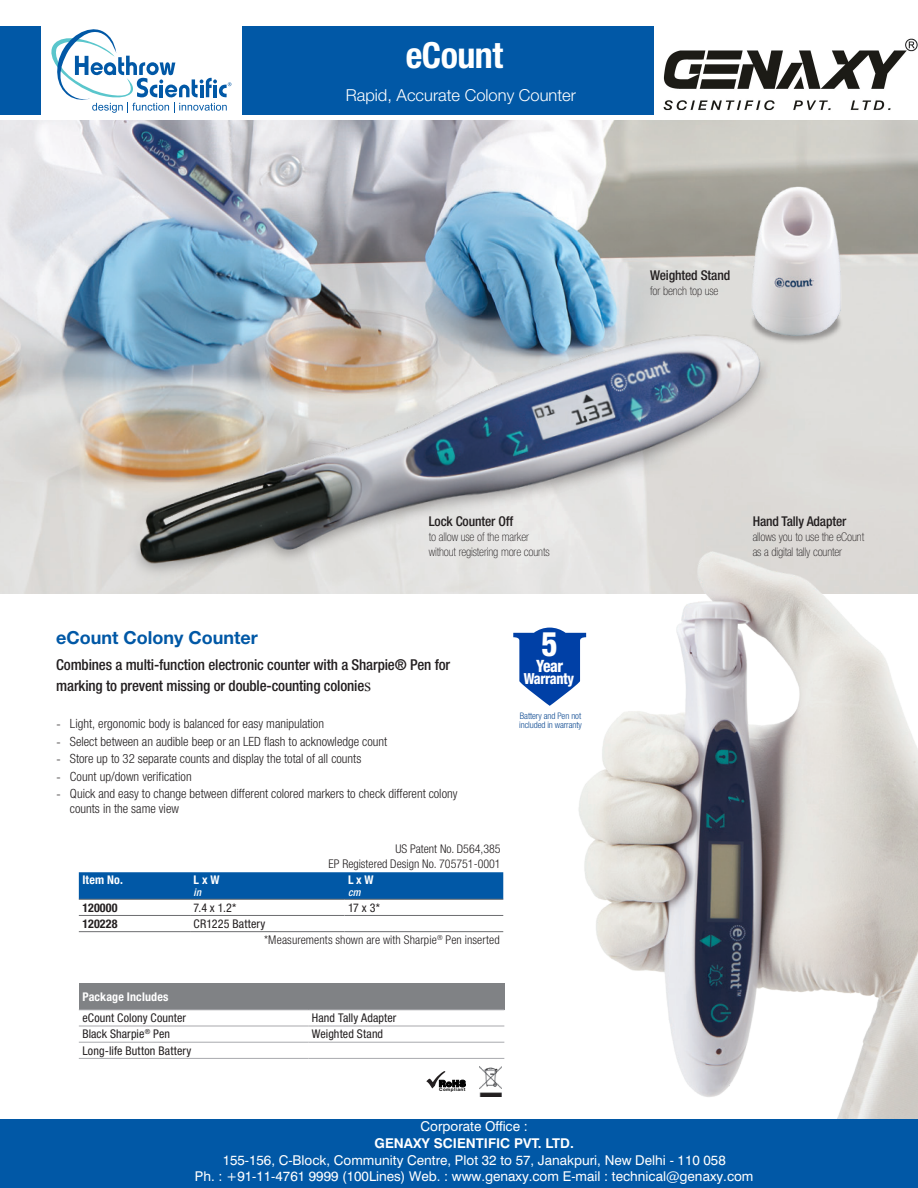
<style>
.page{position:relative;width:918px;height:1188px;background:#fff}
.page>*{position:absolute;margin:0;border:0;box-sizing:border-box;transform-origin:0 0}
._2018_SS_Product_Nam{font:700 condensed 36px "Helvetica Neue LT Std";letter-spacing:-.015em;color:#fff}
.t1{font:800 condensed 34.05px "Helvetica Neue LT Std";color:#fff;scale:.91 1}
.t2{font:700 18px "Helvetica Neue LT Std";color:#0158a6}
.t3{font:800 condensed 16.95px "Helvetica Neue LT Std";color:#fff;scale:.91 1}
._2018_SS_Master_Head{font:300 16.5px "Helvetica Neue LT Std";color:#fff}
.t4{font:800 condensed 15.3px "Helvetica Neue LT Std";letter-spacing:-.025em;color:#fff;scale:.91 1}
.t5{font:500 condensed 15px/21.6px "Helvetica Neue LT Std";letter-spacing:-.01em;color:#231f20}
.t6{font:13.5px/16.5px "Swiss 721 BT";color:#fff;text-align:center}
.Call-out_Heading{font:500 condensed 13.5px "Helvetica Neue LT Std";letter-spacing:-.01em;color:#231f20}
.t7{font:700 13.5px/16.6px "Swiss 721 BT";color:#fff;text-align:center}
.t8{font:300 condensed 12.75px/14.4px "Helvetica Neue LT Std";color:#231f20}
.Call-out_Body{font:100 condensed 12px/15px "Helvetica Neue LT Std";letter-spacing:-.01em;color:#231f20}
._2017_Bottom_IT{font:300 condensed 12px "Helvetica Neue LT Std";color:#231f20}
._2018_Table_Body{font:condensed 12px "Helvetica Neue LT Std";letter-spacing:.01em;color:#231f20}
._2017_Table_Body{font:condensed 12px "Helvetica Neue LT Std";letter-spacing:.015em;color:#231f20}
._2018_Table_product{font:700 condensed 12px "Helvetica Neue LT Std";letter-spacing:.01em;color:#fff}
._2017_Table_product{font:700 condensed 12px "Helvetica Neue LT Std";letter-spacing:.015em;color:#fff}
._2017_Table_Part_Num{font:700 condensed 12px "Helvetica Neue LT Std";letter-spacing:.01em;color:#231f20}
._2017_Table_product-2{font:italic 500 condensed 10.5px "Helvetica Neue LT Std";color:#fff}
.Call-out_Body-2{font:300 condensed 9px/9px "Helvetica Neue LT Std";letter-spacing:-.01em;color:#0f4b92}
.t9{font:700 4.65px "Helvetica Neue LT Std";letter-spacing:.1em;color:#000}
.s1{font-family:"Times New Roman";font-weight:400;font-stretch:normal;font-size:18px}
.s2{font-family:"Avenir LT Std";font-stretch:normal}
.s3{font-weight:400}
.s4{font-family:"Swis 721 BT";font-weight:400}
</style>
<div class="page">
<div style="left:242px;top:26px;width:414px;height:88px;background:#0158a6"></div>
<div style="left:0;top:26px;width:40px;height:88px;background:#0158a6"></div>
<svg style="left:51px;top:29px;width:180px;height:84px"></svg>
<img style="left:0;top:121px;width:918px;height:473px">
<img style="left:485px;top:516px;width:433px;height:603px">
<img style="left:105px;top:300px;width:705px;height:360px">
<div style="left:79px;top:983px;width:425px;height:27px;background:#808285"></div>
<hr style="left:308px;top:1026px;width:196px;height:1px;background:#a8a9ad">
<hr style="left:308px;top:1042px;width:196px;height:1px;background:#a8a9ad">
<hr style="left:79px;top:1010px;width:229px;height:1px;background:#a8a9ad">
<hr style="left:308px;top:1010px;width:196px;height:1px;background:#a8a9ad">
<hr style="left:79px;top:1026px;width:229px;height:1px;background:#a8a9ad">
<hr style="left:79px;top:1042px;width:229px;height:1px;background:#a8a9ad">
<hr style="left:79px;top:1058px;width:229px;height:1px;background:#a8a9ad">
<hr style="left:308px;top:1058px;width:196px;height:1px;background:#a8a9ad">
<img style="left:607px;top:114px;width:311px;height:277px">
<svg style="left:79px;top:872px;width:424px;height:27px;background:#0459a6"></svg>
<hr style="left:79px;top:915px;width:111px;height:1px;background:#6c6d70">
<hr style="left:79px;top:899px;width:111px;height:1px;background:#6c6d70">
<hr style="left:190px;top:899px;width:155px;height:1px;background:#6c6d70">
<hr style="left:345px;top:899px;width:158px;height:1px;background:#6c6d70">
<hr style="left:79px;top:931px;width:111px;height:1px;background:#6c6d70">
<hr style="left:190px;top:915px;width:155px;height:1px;background:#6c6d70">
<hr style="left:345px;top:915px;width:158px;height:1px;background:#6c6d70">
<hr style="left:190px;top:931px;width:155px;height:1px;background:#6c6d70">
<hr style="left:345px;top:931px;width:158px;height:1px;background:#6c6d70">
<svg style="left:513px;top:628px;width:73px;height:78px"></svg>
<img style="left:480px;top:1067px;width:21px;height:29px">
<svg style="left:427px;top:1071px;width:39px;height:17px"></svg>
<div style="left:0;top:1119px;width:918px;height:69px;background:#0158a6"></div>
<img style="left:654px;top:26px;width:264px;height:90px">
<p class="_2018_SS_Product_Nam" style="left:406px;top:34px;width:99px">eCount</p>
<p class="_2018_SS_Master_Head" style="left:346px;top:85px;width:232px">Rapid, Accurate Colony Counter</p>
<p class="Call-out_Heading" style="left:650px;top:267px;width:81px">Weighted Stand</p>
<p class="Call-out_Body" style="left:650px;top:283px;width:70px">for bench top use</p>
<p class="Call-out_Heading" style="left:429px;top:513px;width:86px">Lock Counter Off</p>
<p class="Call-out_Body" style="left:429px;top:529px;width:122px">to allow use of the marker without registering more counts</p>
<p class="t2" style="left:56px;top:626px;width:203px">eCount Colony Counter</p>
<p class="t5" style="left:56px;top:654px;width:395px">Combines a multi-function electronic counter with a Sharpie® Pen for marking to prevent missing or double-counting colonie<span class="s1">s</span></p>
<p class="t8" style="left:56px;top:717px;width:269px"><span class="s2">-</span> Light, ergonomic body is balanced for easy manipulation</p>
<p class="t8" style="left:56px;top:734px;width:332px"><span class="s2">-</span> Select between an audible beep or an LED flash to acknowledge count</p>
<p class="t8" style="left:56px;top:752px;width:306px"><span class="s2">-</span> Store up to 32 separate counts and display the total of all counts</p>
<p class="t8" style="left:56px;top:769px;width:137px"><span class="s2">-</span> Count up/down verification</p>
<p class="t8" style="left:70px;top:786px;width:389px;text-indent:-14px"><span class="s2">-</span> Quick and easy to change between different colored markers to check different colony counts in the same view</p>
<p class="_2017_Table_product" style="left:82px;top:872px;width:42px">Item No.</p>
<p class="_2017_Table_product" style="left:194px;top:872px;width:27px">L x W</p>
<p class="_2017_Table_product-2" style="left:194px;top:886px;width:9px">in</p>
<p class="_2017_Bottom_IT" style="left:395px;top:842px;width:107px">US Patent No. D564,385</p>
<p class="_2017_Bottom_IT" style="left:328px;top:856px;width:174px">EP Registered Design No. 705751-0001</p>
<p class="_2017_Table_product" style="left:348px;top:872px;width:27px">Lx W</p>
<p class="_2017_Table_product-2" style="left:348px;top:886px;width:14px">cm</p>
<p class="_2017_Table_Part_Num" style="left:82px;top:900px;width:37px">120000</p>
<p class="_2017_Table_Body" style="left:194px;top:900px;width:44px">7.4 x 1.2*</p>
<p class="_2017_Table_Body" style="left:348px;top:900px;width:33px">17 x 3*</p>
<p class="_2017_Table_Part_Num" style="left:82px;top:916px;width:37px">120228</p>
<p class="_2017_Table_Body" style="left:194px;top:917px;width:73px">CR1225 Battery</p>
<p class="_2017_Bottom_IT" style="left:264px;top:933px;width:237px">*Measurements shown are with Sharpie<sup>®</sup> Pen inserted</p>
<p class="_2018_Table_product" style="left:82px;top:989px;width:88px">Package Includes</p>
<p class="_2018_Table_Body" style="left:82px;top:1011px;width:105px">eCount Colony Counter</p>
<p class="_2018_Table_Body" style="left:312px;top:1011px;width:86px">Hand Tally Adapter</p>
<p class="_2018_Table_Body" style="left:82px;top:1027px;width:89px">Black Sharpie<sup>®</sup> Pen</p>
<p class="_2018_Table_Body" style="left:312px;top:1027px;width:73px">Weighted Stand</p>
<p class="_2018_Table_Body" style="left:82px;top:1043px;width:111px">Long-life Button Battery</p>
<p class="t1" style="left:542px;top:623px;width:19px">5</p>
<p class="t3" style="left:536px;top:655px;width:31px">Year</p>
<p class="t4" style="left:524px;top:670px;width:57px">Warranty</p>
<p class="Call-out_Body-2" style="left:519px;top:711px;width:64px">Battery and Pen not included in warranty</p>
<p class="Call-out_Heading" style="left:753px;top:513px;width:95px">Hand Tally Adapter</p>
<p class="Call-out_Body" style="left:753px;top:529px;width:113px">allows you to use the eCount as a digital tally counter</p>
<p class="t9" style="left:439px;top:1087px;width:28px">Compliant</p>
<p class="t7" style="left:375px;top:1120px;width:201px"><span class="s3">Corp</span><span class="s4">o</span><span class="s3">rate Office :<br></span>GENAXY SCIENTIFIC PVT. LTD.</p>
<p class="t6" style="left:195px;top:1153px;width:560px">155-156, C-Block, Community Centre, Plot 32 to 57, Janakpuri, New Delhi - 110 058<br>Ph. : +91-11-4761 9999 (100Lines) Web. : www.genaxy.com E-mail : technical@genaxy.com</p>
</div>
